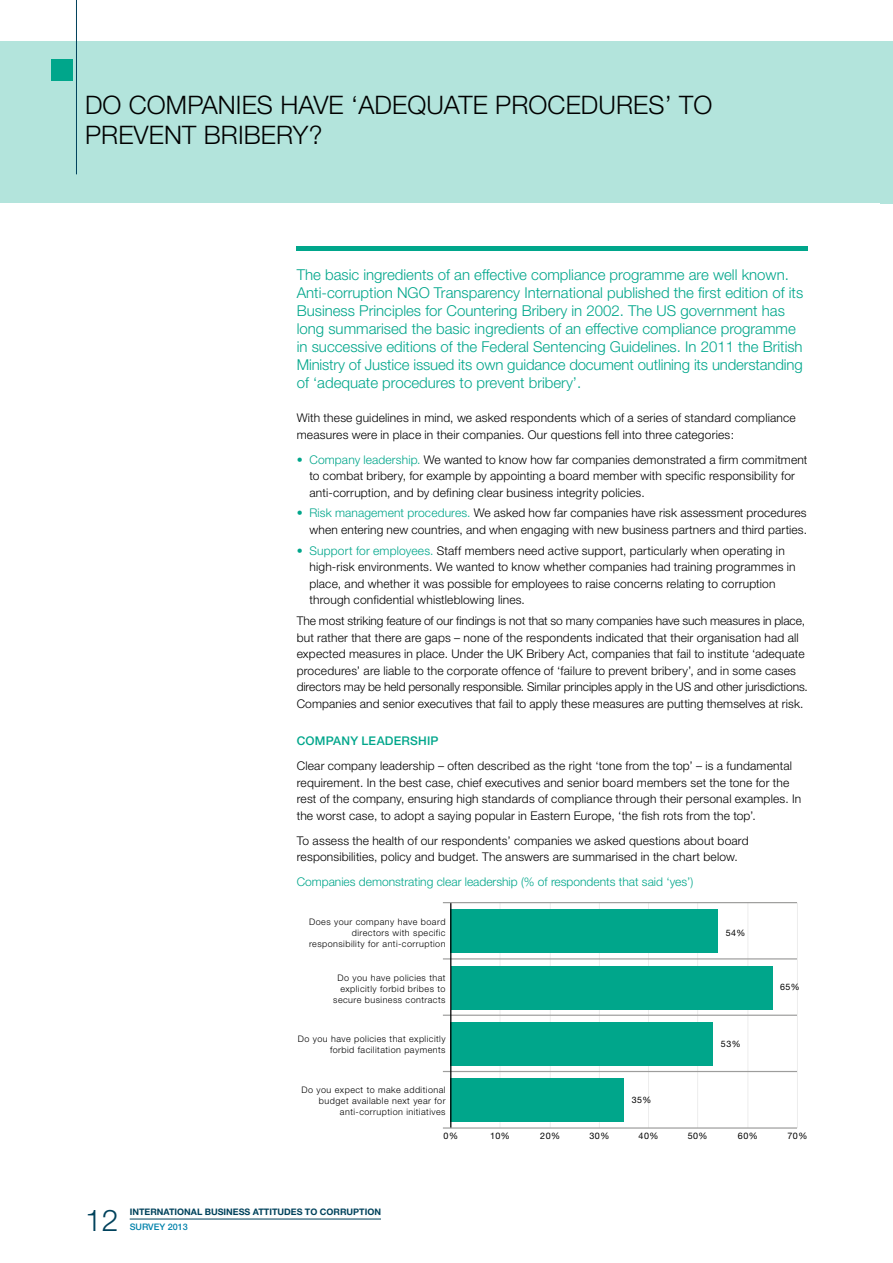
<style>
.page{position:relative;width:893px;height:1263px;background:#fff}
.page>*{position:absolute;margin:0;border:0;box-sizing:border-box;transform-origin:0 0}
.t1{font:300 30px "Helvetica Neue";color:#00425c}
.t2{font:300 25.5px "Helvetica Neue";letter-spacing:.005em;color:#000}
.t3{font:300 15px/18px "Helvetica Neue";color:#00a68b}
.t4{font:300 12px/16.5px "Helvetica Neue";letter-spacing:.01em;color:#000}
.t5{font:300 12px "Helvetica Neue";color:#00a68b}
.t6{font:500 12px "Helvetica Neue";letter-spacing:.015em;color:#00a68b}
.t7{font:300 9px/10.8px "Helvetica Neue";letter-spacing:.05em;color:#000;text-align:right}
.t8{font:700 9px "Helvetica Neue";color:#00425c}
.t9{font:9px "Helvetica Neue";letter-spacing:.05em;color:#000}
.t10{font:500 9px "Helvetica Neue";color:#0082ab}
.t11{font:8.85px "Helvetica Neue";letter-spacing:.05em;color:#000}
.s1{font-weight:400;color:#00a68b}
.s2{color:#00a68b}
</style>
<div class="page">
<div style="left:881px;top:43px;width:12px;height:161px;background:#b3e4dc"></div>
<div style="left:0;top:41px;width:893px;height:162px;background:#b3e4dc"></div>
<hr style="left:76px;top:0;width:1px;height:174px;background:#00425c">
<div style="left:51px;top:60px;width:21px;height:21px;background:#00a68b"></div>
<hr style="left:130px;top:1219px;width:251px;height:1px;background:#00425c">
<hr style="left:297px;top:247px;width:511px;height:4px;background:#00a68b">
<hr style="left:747px;top:903px;width:1px;height:225px;background:#ededed">
<hr style="left:697px;top:903px;width:1px;height:225px;background:#ededed">
<hr style="left:648px;top:903px;width:1px;height:225px;background:#ededed">
<hr style="left:599px;top:903px;width:1px;height:225px;background:#ededed">
<hr style="left:550px;top:903px;width:1px;height:225px;background:#ededed">
<hr style="left:500px;top:903px;width:1px;height:225px;background:#ededed">
<hr style="left:443px;top:958px;width:354px;height:1px;background:#9d9d9c">
<hr style="left:443px;top:1014px;width:354px;height:2px;background:#9d9d9c">
<hr style="left:443px;top:1071px;width:354px;height:1px;background:#9d9d9c">
<hr style="left:797px;top:903px;width:1px;height:225px;background:#ededed">
<div style="left:451px;top:1078px;width:173px;height:43px;background:#00a68b"></div>
<div style="left:451px;top:1022px;width:262px;height:44px;background:#00a68b"></div>
<div style="left:451px;top:966px;width:321px;height:43px;background:#00a68b"></div>
<div style="left:451px;top:909px;width:267px;height:44px;background:#00a68b"></div>
<hr style="left:450px;top:903px;width:1px;height:225px;background:#000">
<hr style="left:443px;top:902px;width:354px;height:1px;background:#9d9d9c">
<hr style="left:443px;top:1127px;width:354px;height:1px;background:#9d9d9c">
<h2 class="t2" style="left:85px;top:89px;width:64px">DO COM</h2>
<h2 class="t2" style="left:187px;top:89px;width:128px">PAN IES HAVE</h2>
<h2 class="t2" style="left:351px;top:89px;width:196px">‘ADEQUATE PROCE</h2>
<h2 class="t2" style="left:581px;top:89px;width:131px">DURES’ TO</h2>
<h2 class="t2" style="left:85px;top:120px;width:50px">PREVEN</h2>
<h2 class="t2" style="left:182px;top:120px;width:142px">T BRIBERY?</h2>
<p class="t3" style="left:297px;top:265px;width:508px">The basic ingredients of an effective compliance programme are well known.<br>Anti-corruption NGO Transparency International published the first edition of its Business Principles for Countering Bribery in 2002. The US government has long summarised the basic ingredients of an effective compliance programme in successive editions of the Federal Sentencing Guidelines. In 2011 the British Ministry of Justice issued its own guidance document outlining its understanding of ‘adequate procedures to prevent bribery’.</p>
<p class="t4" style="left:297px;top:409px;width:501px">With these guidelines in mind, we asked respondents which of a series of standard compliance measures were in place in their companies. Our questions fell into three categories:</p>
<p class="t4" style="left:309px;top:451px;width:499px;text-indent:-13px"><span class="s1">•</span> <span class="s2">Company leadership.</span> We wanted to know how far companies demonstrated a firm commitment to combat bribery, for example by appointing a board member with specific responsibility for anti-corruption, and by defining clear business integrity policies.</p>
<p class="t4" style="left:297px;top:505px;width:512px;text-align:right"><span class="s1">•</span> <span class="s2">Risk management procedures.</span> We asked how far companies have risk assessment procedures when entering new countries, and when engaging with new business partners and third parties.</p>
<p class="t4" style="left:309px;top:542px;width:488px;text-indent:-13px"><span class="s1">•</span> <span class="s2">Support for employees.</span> Staff members need active support, particularly when operating in high-risk environments. We wanted to know whether companies had training programmes in place, and whether it was possible for employees to raise concerns relating to corruption through confidential whistleblowing lines.</p>
<p class="t4" style="left:297px;top:612px;width:513px">The most striking feature of our findings is not that so many companies have such measures in place, but rather that there are gaps – none of the respondents indicated that their organisation had all expected measures in place. Under the UK Bribery Act, companies that fail to institute ‘adequate procedures’ are liable to the corporate offence of ‘failure to prevent bribery’, and in some cases directors may be held personally responsible. Similar principles apply in the US and other jurisdictions.<br>Companies and senior executives that fail to apply these measures are putting themselves at risk.</p>
<p class="t6" style="left:297px;top:734px;width:28px">COMPA</p>
<p class="t6" style="left:342px;top:734px;width:92px">NY LEADERSHIP</p>
<p class="t4" style="left:297px;top:757px;width:506px">Clear company leadership – often described as the right ‘tone from the top’ – is a fundamental requirement. In the best case, chief executives and senior board members set the tone for the rest of the company, ensuring high standards of compliance through their personal examples. In the worst case, to adopt a saying popular in Eastern Europe, ‘the fish rots from the top’.</p>
<p class="t4" style="left:297px;top:832px;width:453px">To assess the health of our respondents’ companies we asked questions about board responsibilities, policy and budget. The answers are summarised in the chart below.</p>
<p class="t5" style="left:297px;top:875px;width:398px">Companies demonstrating clear leadership (% of respondents that said ‘yes’)</p>
<p class="t7" style="left:309px;top:916px;width:138px">Does your company have board directors with specific responsibility for anti-corruption</p>
<p class="t7" style="left:333px;top:972px;width:114px">Do you have policies that explicitly forbid bribes to secure business contracts</p>
<p class="t7" style="left:298px;top:1033px;width:149px">Do you have policies that explicitly forbid facilitation payments</p>
<p class="t7" style="left:302px;top:1084px;width:145px">Do you expect to make additional budget available next year for anti-corruption initiatives</p>
<p class="t11" style="left:632px;top:1095px;width:21px">35%</p>
<p class="t11" style="left:726px;top:927px;width:21px">54%</p>
<p class="t11" style="left:721px;top:1039px;width:21px">53%</p>
<p class="t11" style="left:780px;top:982px;width:21px">65%</p>
<h1 class="t1" style="left:85px;top:1202px;width:35px">12</h1>
<p class="t8" style="left:130px;top:1206px;width:253px">INTERNATIONAL BUSINESS ATTITUDES TO CORRUPTION</p>
<p class="t10" style="left:130px;top:1221px;width:60px">SURVEY 2013</p>
<p class="t9" style="left:444px;top:1130px;width:16px">0%</p>
<p class="t9" style="left:490px;top:1130px;width:21px">10%</p>
<p class="t9" style="left:540px;top:1130px;width:21px">20%</p>
<p class="t9" style="left:589px;top:1130px;width:21px">30%</p>
<p class="t9" style="left:638px;top:1130px;width:21px">40%</p>
<p class="t9" style="left:688px;top:1130px;width:21px">50%</p>
<p class="t9" style="left:738px;top:1130px;width:21px">60%</p>
<p class="t9" style="left:787px;top:1130px;width:21px">70%</p>
</div>
